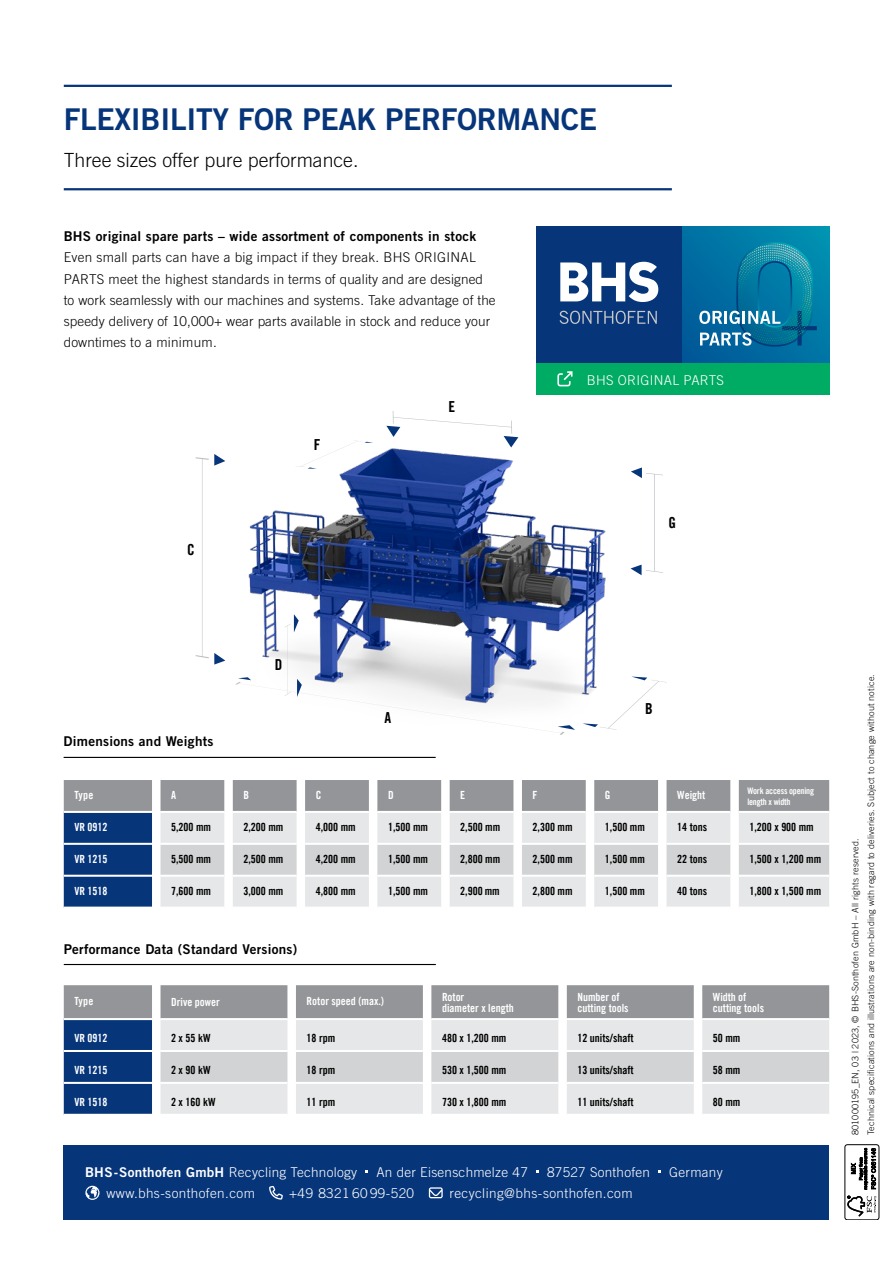
<style>
.page{position:relative;width:893px;height:1263px;background:#fff}
.page>*{position:absolute;margin:0;border:0;box-sizing:border-box;transform-origin:0 0}
.Copy_9___11{font:30px "Trade Gothic LT Std Bd 2";letter-spacing:-.01em;color:#06357a}
.Copy_9___11-2{font:300 19.5px "Trade Gothic LT Std";color:#000}
.Copy_9___11-3{font:15.15px "Trade Gothic LT Com Bd Cn 20";color:#000}
.Copy_9___11-4{font:300 13.5px/21.3px "Trade Gothic LT Std";letter-spacing:.01em;color:#000}
.Copy_9___11-5{font:300 13.5px "Trade Gothic LT Std";letter-spacing:.02em;color:#fff}
.Copy_9_11{font:13.5px "Trade Gothic LT Std Bd 2";letter-spacing:.02em;color:#000}
.Copy_9___11-6{font:13.5px "Trade Gothic LT Std Bd 2";letter-spacing:.02em;color:#000}
.Copy_9_11-2{font:11.25px "Trade Gothic LT Com Bd Cn 20";color:#000}
.Copy_9_11-3{font:11.25px/11.2px "Trade Gothic LT Com Bd Cn 20";color:#fff}
.Vorteile_7_5___10_15{font:11.25px "Trade Gothic LT Com Bd Cn 20";color:#fff}
.Copy_9___11-7{font:300 9px/15.8px "Trade Gothic LT Std";letter-spacing:.02em;color:#000}
.Copy_9_11-4{font:9px/10.6px "Trade Gothic LT Com Bd Cn 20";letter-spacing:-.02em;color:#fff}
.s1{font-family:"Trade Gothic LT Std Bd 2";font-weight:400}
</style>
<div class="page">
<div style="left:845px;top:1144px;width:34px;height:76px;border:1px solid #000;border-radius:3px"></div>
<svg style="left:847px;top:1196px;width:29px;height:20px"></svg>
<svg style="left:851px;top:1148px;width:25px;height:41px"></svg>
<div style="left:64px;top:1145px;width:765px;height:74px;background:#06357a"></div>
<svg style="left:85px;top:1186px;width:15px;height:14px"></svg>
<svg style="left:269px;top:1186px;width:14px;height:13px"></svg>
<svg style="left:429px;top:1187px;width:14px;height:11px"></svg>
<hr style="left:64px;top:85px;width:608px;height:2px;background:#06357a">
<hr style="left:64px;top:188px;width:608px;height:2px;background:#06357a">
<svg style="left:64px;top:780px;width:765px;height:127px;background:#c0c5cc"></svg>
<hr style="left:522px;top:843px;width:64px;height:2px;background:#fff">
<hr style="left:594px;top:843px;width:64px;height:2px;background:#fff">
<hr style="left:666px;top:843px;width:64px;height:2px;background:#fff">
<hr style="left:739px;top:843px;width:90px;height:2px;background:#fff">
<hr style="left:64px;top:757px;width:372px;height:1px;background:#000">
<svg style="left:64px;top:985px;width:765px;height:129px;background:#bec3ca"></svg>
<hr style="left:702px;top:1050px;width:127px;height:2px;background:#fff">
<hr style="left:64px;top:964px;width:372px;height:1px;background:#000">
<div style="left:536px;top:226px;width:147px;height:137px;background:#06357a"></div>
<svg style="left:683px;top:226px;width:146px;height:137px;background:#0d7aa5"></svg>
<svg style="left:559px;top:311px;width:98px;height:13px"></svg>
<svg style="left:560px;top:262px;width:98px;height:40px"></svg>
<div style="left:536px;top:363px;width:293px;height:32px;background:#00ab63"></div>
<svg style="left:557px;top:371px;width:15px;height:15px"></svg>
<img style="left:195px;top:437px;width:447px;height:258px">
<svg style="left:295px;top:440px;width:78px;height:29px"></svg>
<svg style="left:386px;top:411px;width:132px;height:36px"></svg>
<svg style="left:583px;top:676px;width:84px;height:54px"></svg>
<svg style="left:196px;top:454px;width:32px;height:210px"></svg>
<svg style="left:234px;top:609px;width:341px;height:126px"></svg>
<svg style="left:630px;top:467px;width:33px;height:108px"></svg>
<p class="Copy_9___11" style="left:64px;top:100px;width:535px">FLEXIBILITY FOR PEAK PERFORMANCE</p>
<p class="Copy_9___11-2" style="left:64px;top:148px;width:296px">Three sizes offer pure performance.</p>
<p class="Copy_9___11-4" style="left:64px;top:225px;width:433px"><span class="s1">BHS original spare parts – wide assortment of components in stock </span>Even small parts can have a big impact if they break. BHS ORIGINAL PARTS meet the highest standards in terms of quality and are designed to work seamlessly with our machines and systems. Take advantage of the speedy delivery of 10,000+ wear parts available in stock and reduce your downtimes to a minimum.</p>
<p class="Copy_9___11-3" style="left:187px;top:540px;width:9px">C</p>
<p class="Copy_9___11-3" style="left:314px;top:435px;width:8px">F</p>
<p class="Copy_9___11-3" style="left:448px;top:397px;width:8px">E</p>
<p class="Copy_9___11-5" style="left:587px;top:372px;width:139px">BHS ORIGINAL PARTS</p>
<p class="Copy_9___11-3" style="left:668px;top:513px;width:9px">G</p>
<p class="Copy_9___11-6" style="left:64px;top:733px;width:151px">Dimensions and Weights</p>
<p class="Copy_9___11-3" style="left:275px;top:655px;width:9px">D</p>
<p class="Copy_9___11-3" style="left:384px;top:709px;width:8px">A</p>
<p class="Copy_9___11-3" style="left:645px;top:699px;width:9px">B</p>
<p class="Vorteile_7_5___10_15" style="left:74px;top:788px;width:21px">Type</p>
<p class="Vorteile_7_5___10_15" style="left:171px;top:788px;width:6px">A</p>
<p class="Copy_9_11-3" style="left:243px;top:790px;width:7px">B</p>
<p class="Copy_9_11-3" style="left:316px;top:790px;width:7px">C</p>
<p class="Vorteile_7_5___10_15" style="left:388px;top:788px;width:7px">D</p>
<p class="Copy_9_11-3" style="left:460px;top:790px;width:6px">E</p>
<p class="Copy_9_11-3" style="left:533px;top:790px;width:6px">F</p>
<p class="Copy_9_11-3" style="left:605px;top:790px;width:7px">G</p>
<p class="Copy_9_11-3" style="left:677px;top:790px;width:30px">Weight</p>
<p class="Copy_9_11-4" style="left:747px;top:785px;width:68px">Work access opening length x width</p>
<p class="Copy_9_11-3" style="left:74px;top:821px;width:35px">VR 0912</p>
<p class="Copy_9_11-2" style="left:171px;top:820px;width:41px">5,200 mm</p>
<p class="Copy_9_11-2" style="left:243px;top:820px;width:41px">2,200 mm</p>
<p class="Copy_9_11-2" style="left:316px;top:820px;width:41px">4,000 mm</p>
<p class="Copy_9_11-2" style="left:388px;top:820px;width:41px">1,500 mm</p>
<p class="Copy_9_11-2" style="left:460px;top:820px;width:41px">2,500 mm</p>
<p class="Copy_9_11-2" style="left:533px;top:820px;width:41px">2,300 mm</p>
<p class="Copy_9_11-2" style="left:605px;top:820px;width:41px">1,500 mm</p>
<p class="Copy_9_11-2" style="left:677px;top:820px;width:31px">14 tons</p>
<p class="Copy_9_11-2" style="left:749px;top:820px;width:66px">1,200 x 900 mm</p>
<p class="Copy_9_11-3" style="left:74px;top:853px;width:35px">VR 1215</p>
<p class="Copy_9_11-2" style="left:171px;top:852px;width:41px">5,500 mm</p>
<p class="Copy_9_11-2" style="left:243px;top:852px;width:41px">2,500 mm</p>
<p class="Copy_9_11-2" style="left:316px;top:852px;width:41px">4,200 mm</p>
<p class="Copy_9_11-2" style="left:388px;top:852px;width:41px">1,500 mm</p>
<p class="Copy_9_11-2" style="left:460px;top:852px;width:41px">2,800 mm</p>
<p class="Copy_9_11-2" style="left:533px;top:852px;width:41px">2,500 mm</p>
<p class="Copy_9_11-2" style="left:605px;top:852px;width:41px">1,500 mm</p>
<p class="Copy_9_11-2" style="left:677px;top:852px;width:31px">22 tons</p>
<p class="Copy_9_11-2" style="left:749px;top:852px;width:73px">1,500 x 1,200 mm</p>
<p class="Copy_9_11-3" style="left:74px;top:885px;width:35px">VR 1518</p>
<p class="Copy_9_11-2" style="left:171px;top:884px;width:41px">7,600 mm</p>
<p class="Copy_9_11-2" style="left:243px;top:884px;width:41px">3,000 mm</p>
<p class="Copy_9_11-2" style="left:316px;top:884px;width:41px">4,800 mm</p>
<p class="Copy_9_11-2" style="left:388px;top:884px;width:41px">1,500 mm</p>
<p class="Copy_9_11-2" style="left:460px;top:884px;width:41px">2,900 mm</p>
<p class="Copy_9_11-2" style="left:533px;top:884px;width:41px">2,800 mm</p>
<p class="Copy_9_11-2" style="left:605px;top:884px;width:41px">1,500 mm</p>
<p class="Copy_9_11-2" style="left:677px;top:884px;width:31px">40 tons</p>
<p class="Copy_9_11-2" style="left:749px;top:884px;width:73px">1,800 x 1,500 mm</p>
<p class="Copy_9_11" style="left:64px;top:940px;width:235px">Performance Data (Standard Versions)</p>
<p class="Vorteile_7_5___10_15" style="left:74px;top:994px;width:21px">Type</p>
<p class="Vorteile_7_5___10_15" style="left:171px;top:995px;width:50px">Drive power</p>
<p class="Copy_9_11-3" style="left:307px;top:995px;width:79px">Rotor speed (max.)</p>
<p class="Copy_9_11-3" style="left:442px;top:991px;width:73px">Rotor<br>diameter x length</p>
<p class="Copy_9_11-3" style="left:577px;top:991px;width:53px">Number of cutting tools</p>
<p class="Copy_9_11-3" style="left:713px;top:991px;width:53px">Width of cutting tools</p>
<p class="Copy_9_11-3" style="left:74px;top:1032px;width:35px">VR 0912</p>
<p class="Copy_9_11-2" style="left:171px;top:1031px;width:41px">2 x 55 kW</p>
<p class="Copy_9_11-2" style="left:307px;top:1031px;width:30px">18 rpm</p>
<p class="Copy_9_11-2" style="left:442px;top:1031px;width:66px">480 x 1,200 mm</p>
<p class="Copy_9_11-2" style="left:577px;top:1031px;width:58px">12 units/shaft</p>
<p class="Copy_9_11-2" style="left:713px;top:1031px;width:29px">50 mm</p>
<p class="Copy_9_11-3" style="left:74px;top:1064px;width:35px">VR 1215</p>
<p class="Copy_9_11-2" style="left:171px;top:1063px;width:41px">2 x 90 kW</p>
<p class="Copy_9_11-2" style="left:307px;top:1063px;width:30px">18 rpm</p>
<p class="Copy_9_11-2" style="left:442px;top:1063px;width:66px">530 x 1,500 mm</p>
<p class="Copy_9_11-2" style="left:577px;top:1063px;width:58px">13 units/shaft</p>
<p class="Copy_9_11-2" style="left:713px;top:1063px;width:29px">58 mm</p>
<p class="Copy_9_11-3" style="left:74px;top:1096px;width:35px">VR 1518</p>
<p class="Copy_9_11-2" style="left:171px;top:1095px;width:46px">2 x 160 kW</p>
<p class="Copy_9_11-2" style="left:307px;top:1095px;width:30px">11 rpm</p>
<p class="Copy_9_11-2" style="left:442px;top:1095px;width:66px">730 x 1,800 mm</p>
<p class="Copy_9_11-2" style="left:577px;top:1095px;width:58px">11 units/shaft</p>
<p class="Copy_9_11-2" style="left:713px;top:1095px;width:29px">80 mm</p>
<p class="Copy_9___11-5" style="left:85px;top:1164px;width:274px"><span class="s1">BHS-Sonthofen GmbH</span> Recycling Technology</p>
<p class="Copy_9___11-5" style="left:376px;top:1164px;width:153px">An der Eisenschmelze 47</p>
<p class="Copy_9___11-5" style="left:547px;top:1164px;width:104px">87527 Sonthofen</p>
<p class="Copy_9___11-5" style="left:669px;top:1164px;width:55px">Germany</p>
<p class="Copy_9___11-5" style="left:107px;top:1185px;width:150px">www.bhs-sonthofen.com</p>
<p class="Copy_9___11-5" style="left:289px;top:1185px;width:127px">+49 8321 60 99-520</p>
<p class="Copy_9___11-5" style="left:449px;top:1185px;width:185px">recycling@bhs-sonthofen.com</p>
<p class="Copy_9___11-7" style="left:847px;top:1135px;width:462px;rotate:-90deg">801000195_EN, 03 | 2023, © BHS-Sonthofen GmbH – All rights reserved.<br>Technical specifications and illustrations are non-binding with regard to deliveries. Subject to change without notice.</p>
</div>
